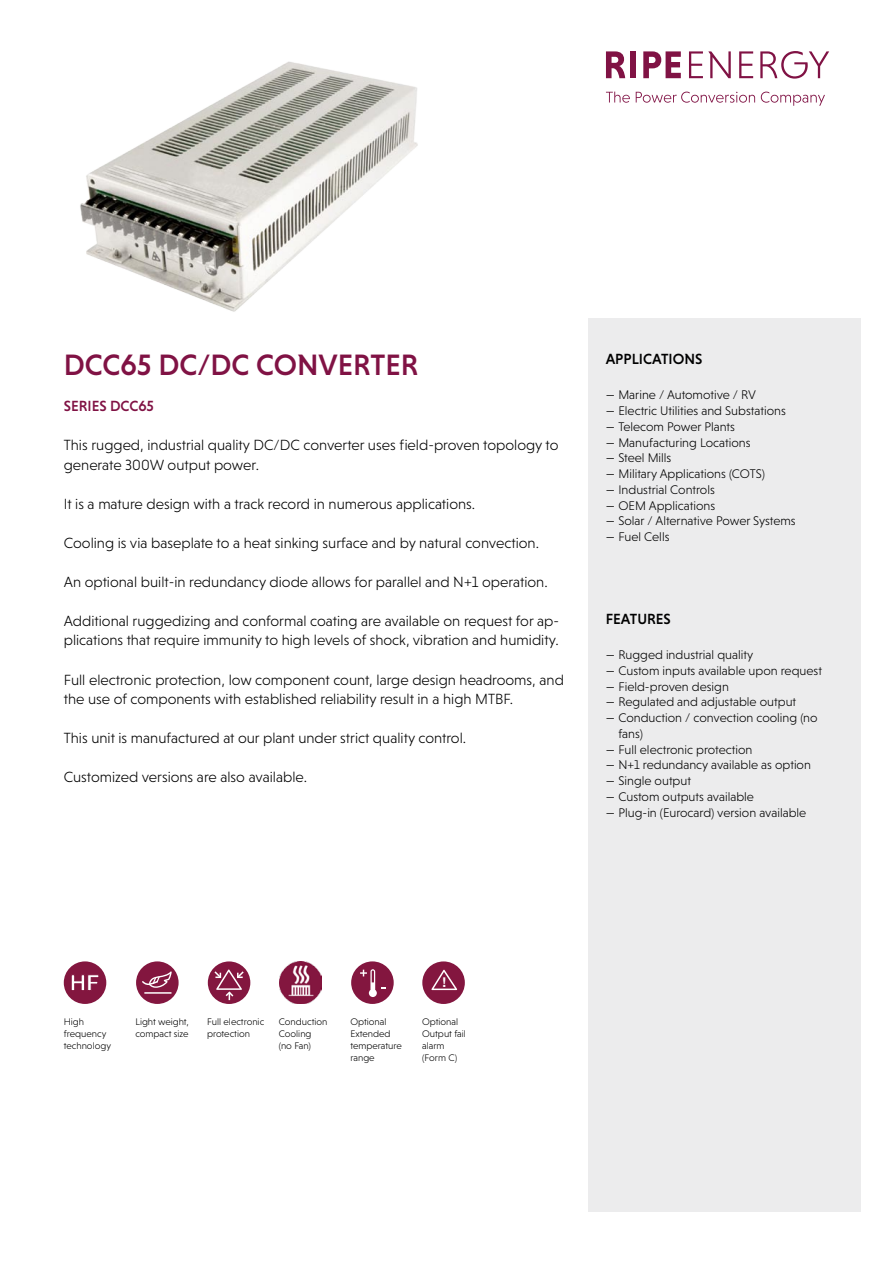
<style>
.page{position:relative;width:893px;height:1263px;background:#fff}
.page>*{position:absolute;margin:0;border:0;box-sizing:border-box;transform-origin:0 0}
.t1{font:500 30px "Niveau Grotesk";color:#801244}
.t2{font:300 15px/19.5px "Niveau Grotesk";color:#000}
.t3{font:500 15px "Niveau Grotesk";color:#000}
.t4{font:500 15px "Niveau Grotesk";color:#801244}
.t5{font:700 13.5px "Helvetica Neue";color:#fff}
.t6{font:300 12.75px/15.8px "Niveau Grotesk";color:#000}
.t7{font:300 9.75px/12px "Niveau Grotesk";color:#000}
</style>
<div class="page">
<div style="left:588px;top:319px;width:273px;height:893px;background:#ececed"></div>
<svg style="left:606px;top:51px;width:19px;height:27px"></svg>
<div style="left:631px;top:51px;width:5px;height:27px;background:#801244"></div>
<svg style="left:643px;top:51px;width:38px;height:27px"></svg>
<svg style="left:689px;top:51px;width:42px;height:27px"></svg>
<svg style="left:739px;top:51px;width:14px;height:27px"></svg>
<svg style="left:760px;top:51px;width:69px;height:28px"></svg>
<svg style="left:606px;top:92px;width:24px;height:11px"></svg>
<svg style="left:636px;top:92px;width:119px;height:11px"></svg>
<svg style="left:761px;top:92px;width:64px;height:14px"></svg>
<div style="left:64px;top:961px;width:42px;height:43px;background:#83163f;border-radius:50%"></div>
<svg style="left:71px;top:974px;width:28px;height:17px"></svg>
<div style="left:136px;top:961px;width:43px;height:43px;background:#83163f;border-radius:50%"></div>
<hr style="left:144px;top:992px;width:27px;height:2px;background:#fff">
<svg style="left:142px;top:971px;width:30px;height:17px"></svg>
<img style="left:279px;top:961px;width:43px;height:43px">
<div style="left:208px;top:961px;width:42px;height:43px;background:#83163f;border-radius:50%"></div>
<svg style="left:214px;top:969px;width:30px;height:31px"></svg>
<div style="left:351px;top:961px;width:43px;height:43px;background:#83163f;border-radius:50%"></div>
<svg style="left:360px;top:969px;width:26px;height:28px"></svg>
<div style="left:422px;top:961px;width:43px;height:43px;background:#83163f;border-radius:50%"></div>
<svg style="left:431px;top:970px;width:26px;height:20px"></svg>
<img style="left:80px;top:61px;width:338px;height:251px">
<h1 class="t1" style="left:64px;top:348px;width:356px">DCC65 DC/DC CONVERTER</h1>
<p class="t4" style="left:64px;top:398px;width:92px">SERIES DCC65</p>
<p class="t2" style="left:64px;top:436px;width:496px">This rugged, industrial quality DC/DC converter uses field-proven topology to generate 300W output power.</p>
<p class="t2" style="left:64px;top:494px;width:413px">It is a mature design with a track record in numerous applications.</p>
<p class="t2" style="left:64px;top:533px;width:477px">Cooling is via baseplate to a heat sinking surface and by natural convection.</p>
<p class="t2" style="left:64px;top:572px;width:485px">An optional built-in redundancy diode allows for parallel and N+1 operation.</p>
<p class="t2" style="left:64px;top:611px;width:497px">Additional ruggedizing and conformal coating are available on request for ap&shy;plications that require immunity to high levels of shock, vibration and humidity.</p>
<p class="t2" style="left:64px;top:670px;width:502px">Full electronic protection, low component count, large design headrooms, and the use of components with established reliability result in a high MTBF.</p>
<p class="t2" style="left:64px;top:728px;width:404px">This unit is manufactured at our plant under strict quality control.</p>
<p class="t2" style="left:64px;top:767px;width:245px">Customized versions are also available.</p>
<p class="t3" style="left:606px;top:350px;width:98px">APPLICATIONS</p>
<p class="t6" style="left:606px;top:387px;width:152px">— Marine / Automotive / RV</p>
<p class="t6" style="left:606px;top:403px;width:182px">— Electric Utilities and Substations</p>
<p class="t6" style="left:606px;top:419px;width:131px">— Telecom Power Plants</p>
<p class="t6" style="left:606px;top:434px;width:146px">— Manufacturing Locations</p>
<p class="t6" style="left:606px;top:450px;width:67px">— Steel Mills</p>
<p class="t6" style="left:606px;top:466px;width:161px">— Military Applications (COTS)</p>
<p class="t6" style="left:606px;top:482px;width:111px">— Industrial Controls</p>
<p class="t6" style="left:606px;top:497px;width:111px">— OEM Applications</p>
<p class="t6" style="left:606px;top:513px;width:192px">— Solar / Alternative Power Systems</p>
<p class="t6" style="left:606px;top:529px;width:65px">— Fuel Cells</p>
<p class="t3" style="left:606px;top:610px;width:67px">FEATURES</p>
<p class="t6" style="left:606px;top:647px;width:149px">— Rugged industrial quality</p>
<p class="t6" style="left:606px;top:662px;width:218px">— Custom inputs available upon request</p>
<p class="t6" style="left:606px;top:678px;width:125px">— Field-proven design</p>
<p class="t6" style="left:606px;top:694px;width:192px">— Regulated and adjustable output</p>
<p class="t6" style="left:618px;top:710px;width:201px;text-indent:-13px">— Conduction / convection cooling (no fans)</p>
<p class="t6" style="left:606px;top:741px;width:148px">— Full electronic protection</p>
<p class="t6" style="left:606px;top:757px;width:207px">— N+1 redundancy available as option</p>
<p class="t6" style="left:606px;top:773px;width:87px">— Single output</p>
<p class="t6" style="left:606px;top:788px;width:150px">— Custom outputs available</p>
<p class="t6" style="left:606px;top:804px;width:202px">— Plug-in (Eurocard) version available</p>
<p class="t5" style="left:442px;top:971px;width:5px">!</p>
<p class="t7" style="left:64px;top:1016px;width:49px">High frequency technology</p>
<p class="t7" style="left:135px;top:1016px;width:55px">Light weight, compact size</p>
<p class="t7" style="left:207px;top:1016px;width:59px">Full electronic protection</p>
<p class="t7" style="left:279px;top:1016px;width:50px">Conduction<br>Cooling<br>(no Fan)</p>
<p class="t7" style="left:350px;top:1016px;width:53px">Optional<br>Extended temperature range</p>
<p class="t7" style="left:422px;top:1016px;width:45px">Optional<br>Output fail alarm (Form C)</p>
</div>
